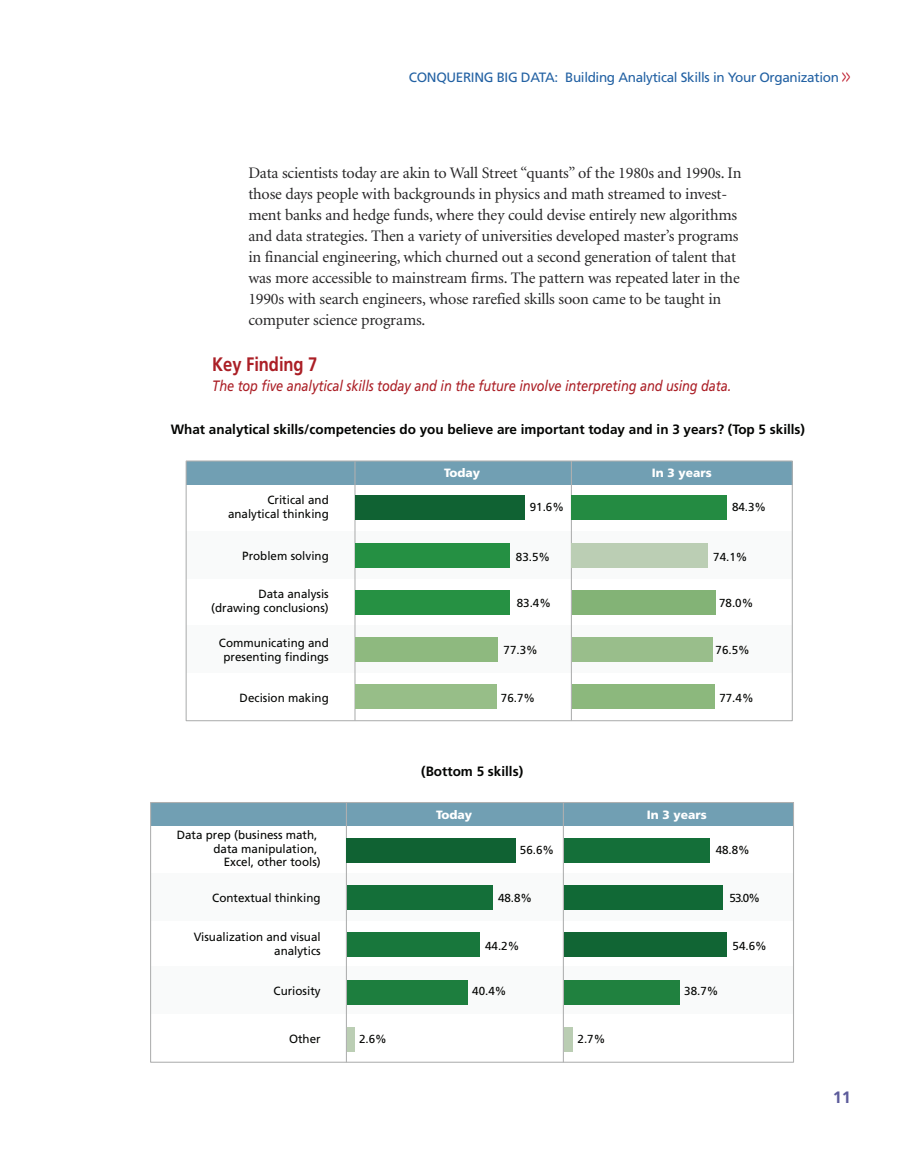
<style>
.page{position:relative;width:905px;height:1175px;background:#fff}
.page>*{position:absolute;margin:0;border:0;box-sizing:border-box;transform-origin:0 0}
.t1{font:700 19.5px "Frutiger";letter-spacing:-.005em;color:#ab1f26;scale:.85 1}
.t2{font:700 16.5px "Frutiger";color:#5d5c9b}
.t3{font:16.05px/21px "Minion";letter-spacing:-.01em;color:#272627}
.t4{font:italic 15px "Frutiger";letter-spacing:-.005em;color:#ab1f26;scale:.85 1}
.t5{font:700 13.5px "Frutiger";color:#040503}
.t6{font:13.5px "Frutiger";letter-spacing:-.025em;color:#2261a3}
.t7{font:900 12px "Frutiger";color:#fff}
.t8{font:11.85px/13.8px "Frutiger";color:#040503;text-align:right}
.t9{font:11.55px "Frutiger";color:#040503}
.s1{font-size:19.5px;color:#c02333}
</style>
<div class="page">
<div style="left:186px;top:531px;width:605px;height:48px;background:#f9fafa"></div>
<div style="left:186px;top:625px;width:606px;height:47px;background:#f9fafa"></div>
<div style="left:186px;top:461px;width:606px;height:23px;background:#719fb3"></div>
<hr style="left:354px;top:461px;width:1px;height:260px;background:#afb0b0">
<hr style="left:571px;top:461px;width:1px;height:260px;background:#afb0b0">
<div style="left:186px;top:460px;width:606px;height:261px;border:1px solid #afb0b0"></div>
<div style="left:355px;top:685px;width:142px;height:24px;background:#97be88"></div>
<div style="left:355px;top:637px;width:143px;height:24px;background:#8eb97f"></div>
<div style="left:355px;top:590px;width:154px;height:24px;background:#269143"></div>
<div style="left:355px;top:543px;width:154px;height:24px;background:#259043"></div>
<div style="left:355px;top:496px;width:169px;height:24px;background:#106233"></div>
<div style="left:571px;top:685px;width:143px;height:24px;background:#8cb87d"></div>
<div style="left:571px;top:637px;width:141px;height:24px;background:#99be8b"></div>
<div style="left:571px;top:590px;width:144px;height:24px;background:#83b376"></div>
<div style="left:571px;top:543px;width:137px;height:24px;background:#bbceb4"></div>
<div style="left:571px;top:496px;width:156px;height:24px;background:#248b42"></div>
<div style="left:151px;top:873px;width:642px;height:47px;background:#f9fafa"></div>
<div style="left:151px;top:966px;width:642px;height:48px;background:#f9fafa"></div>
<div style="left:151px;top:802px;width:642px;height:24px;background:#719fb3"></div>
<hr style="left:346px;top:803px;width:1px;height:259px;background:#afb0b0">
<hr style="left:563px;top:802px;width:1px;height:260px;background:#afb0b0">
<div style="left:150px;top:802px;width:644px;height:260px;border:1px solid #afb0b0"></div>
<div style="left:347px;top:1027px;width:7px;height:24px;background:#bbceb4"></div>
<div style="left:347px;top:980px;width:120px;height:24px;background:#1d7e3e"></div>
<div style="left:347px;top:932px;width:132px;height:25px;background:#18773c"></div>
<div style="left:347px;top:885px;width:146px;height:24px;background:#146f39"></div>
<div style="left:347px;top:838px;width:169px;height:24px;background:#106233"></div>
<div style="left:564px;top:1027px;width:8px;height:24px;background:#bacdb3"></div>
<div style="left:564px;top:980px;width:115px;height:24px;background:#20813f"></div>
<div style="left:564px;top:932px;width:162px;height:25px;background:#116534"></div>
<div style="left:564px;top:885px;width:158px;height:24px;background:#116936"></div>
<div style="left:564px;top:838px;width:145px;height:24px;background:#146f39"></div>
<p class="t6" style="left:409px;top:72px;width:443px">CONQUERING BIG DATA: Building Analytical Skills in Your Organization <span class="s1">&gt;&gt;</span></p>
<p class="t3" style="left:248px;top:163px;width:494px">Data scientists today are akin to Wall Street “quants” of the 1980s and 1990s. In those days people with backgrounds in physics and math streamed to invest&shy;ment banks and hedge funds, where they could devise entirely new algorithms and data strategies. Then a variety of universities developed master’s programs in financial engineering, which churned out a second generation of talent that was more accessible to mainstream firms. The pattern was repeated later in the 1990s with search engineers, whose rarefied skills soon came to be taught in computer science programs.</p>
<p class="t1" style="left:212px;top:356px;width:125px">Key Finding 7</p>
<p class="t4" style="left:212px;top:379px;width:612px">The top five analytical skills today and in the future involve interpreting and using data.</p>
<p class="t5" style="left:171px;top:424px;width:636px">What analytical skills/competencies do you believe are important today and in 3 years? (Top 5 skills)</p>
<p class="t8" style="left:228px;top:494px;width:102px">Critical and analytical thinking</p>
<p class="t8" style="left:242px;top:550px;width:88px">Problem solving</p>
<p class="t8" style="left:211px;top:588px;width:119px">Data analysis (drawing conclusions)</p>
<p class="t8" style="left:219px;top:637px;width:111px;text-align:center">Communicating and presenting findings</p>
<p class="t8" style="left:240px;top:691px;width:91px">Decision making</p>
<p class="t8" style="left:177px;top:828px;width:145px">Data prep (business math, data manipulation,<br>Excel, other tools)</p>
<p class="t8" style="left:212px;top:892px;width:110px">Contextual thinking</p>
<p class="t8" style="left:194px;top:931px;width:128px">Visualization and visual analytics</p>
<p class="t8" style="left:273px;top:984px;width:49px">Curiosity</p>
<p class="t8" style="left:289px;top:1032px;width:33px">Other</p>
<p class="t7" style="left:444px;top:468px;width:38px">Today</p>
<p class="t7" style="left:652px;top:468px;width:61px">In 3 years</p>
<p class="t9" style="left:529px;top:502px;width:36px">91.6%</p>
<p class="t9" style="left:732px;top:502px;width:36px">84.3%</p>
<p class="t9" style="left:516px;top:552px;width:36px">83.5%</p>
<p class="t9" style="left:713px;top:552px;width:36px">74.1%</p>
<p class="t9" style="left:517px;top:598px;width:36px">83.4%</p>
<p class="t9" style="left:719px;top:598px;width:36px">78.0%</p>
<p class="t9" style="left:503px;top:645px;width:36px">77.3%</p>
<p class="t9" style="left:715px;top:645px;width:36px">76.5%</p>
<p class="t9" style="left:501px;top:693px;width:36px">76.7%</p>
<p class="t9" style="left:719px;top:693px;width:36px">77.4%</p>
<p class="t5" style="left:421px;top:765px;width:103px">(Bottom 5 skills)</p>
<p class="t7" style="left:436px;top:810px;width:38px">Today</p>
<p class="t7" style="left:647px;top:810px;width:61px">In 3 years</p>
<p class="t9" style="left:520px;top:845px;width:36px">56.6%</p>
<p class="t9" style="left:715px;top:845px;width:36px">48.8%</p>
<p class="t9" style="left:498px;top:893px;width:36px">48.8%</p>
<p class="t9" style="left:729px;top:893px;width:32px">53.0%</p>
<p class="t9" style="left:485px;top:941px;width:36px">44.2%</p>
<p class="t9" style="left:732px;top:941px;width:36px">54.6%</p>
<p class="t9" style="left:472px;top:986px;width:36px">40.4%</p>
<p class="t9" style="left:684px;top:986px;width:36px">38.7%</p>
<p class="t9" style="left:359px;top:1034px;width:29px">2.6%</p>
<p class="t9" style="left:577px;top:1034px;width:29px">2.7%</p>
<p class="t2" style="left:832px;top:1090px;width:20px">11</p>
</div>
